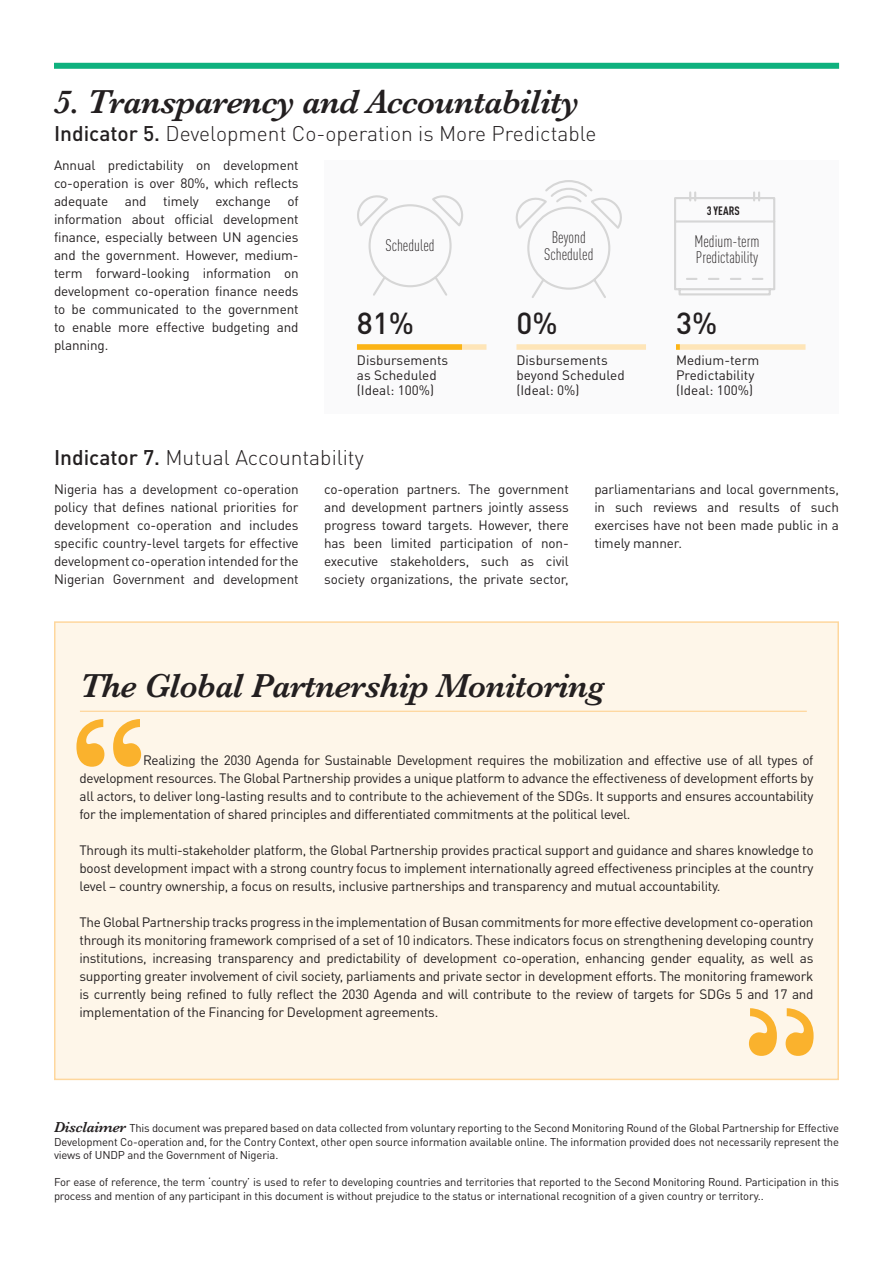
<style>
.page{position:relative;width:893px;height:1263px;background:#fff}
.page>*{position:absolute;margin:0;border:0;box-sizing:border-box;transform-origin:0 0}
.t1{font:700 136.8px "Baskerville";color:#fab22d}
.t2{font:italic 600 34.5px "Baskerville";letter-spacing:-.02em;color:#231f20}
.t3{font:500 30px "DIN Pro";color:#231f20}
.t4{font:300 21px "DIN Pro";color:#231f20}
.t5{font:300 condensed 16.5px "DIN Pro";color:#231f20}
.t6{font:13.5px/18px "DIN Pro";letter-spacing:-.01em;color:#231f20;text-align:justify}
.t7{font:700 condensed 12px "DIN Pro";color:#231f20}
.t8{font:11.25px/13.5px "DIN Pro";letter-spacing:-.015em;color:#231f20;text-align:justify}
.s1{font-weight:500}
.s2{font-family:"Baskerville";font-weight:600;font-style:italic;font-size:15px}
</style>
<div class="page">
<div style="left:54px;top:621px;width:785px;height:459px;background:#fef6e9;border:2px solid #fed79d"></div>
<hr style="left:80px;top:711px;width:727px;height:1px;background:#fed79d">
<div style="left:54px;top:63px;width:785px;height:6px;background:#0fb17e"></div>
<div style="left:324px;top:160px;width:515px;height:254px;background:#fafafb"></div>
<div style="left:516px;top:344px;width:130px;height:6px;background:#fee5b8"></div>
<div style="left:676px;top:344px;width:129px;height:6px;background:#fee5b8"></div>
<svg style="left:676px;top:344px;width:4px;height:6px"></svg>
<div style="left:357px;top:344px;width:129px;height:6px;background:#fee5b8"></div>
<div style="left:357px;top:344px;width:105px;height:6px;background:#fbb416"></div>
<svg style="left:357px;top:195px;width:106px;height:101px"></svg>
<svg style="left:515px;top:180px;width:107px;height:118px"></svg>
<svg style="left:674px;top:191px;width:102px;height:105px"></svg>
<p class="t2" style="left:54px;top:79px;width:527px">5. Transparency and Accountability</p>
<p class="t4" style="left:54px;top:117px;width:544px"><span class="s1">Indicator 5.</span> Development Co-operation is More Predictable</p>
<p class="t6" style="left:54px;top:155px;width:246px">Annual predictability on development co-operation is over 80%, which reflects adequate and timely exchange of information about official development finance, especially between UN agencies and the government. However, medium&shy;term forward-looking information on development co-operation finance needs to be communicated to the government to enable more effective budgeting and planning.</p>
<p class="t5" style="left:385px;top:233px;width:51px">Scheduled</p>
<p class="t5" style="left:552px;top:226px;width:36px">Beyond</p>
<p class="t5" style="left:544px;top:242px;width:51px">Scheduled</p>
<p class="t7" style="left:707px;top:202px;width:35px">3 YEARS</p>
<p class="t5" style="left:694px;top:229px;width:67px">Medium-term</p>
<p class="t5" style="left:696px;top:246px;width:64px">Predictability</p>
<p class="t3" style="left:357px;top:299px;width:59px">81%</p>
<p class="t3" style="left:516px;top:299px;width:43px">0%</p>
<p class="t3" style="left:676px;top:299px;width:43px">3%</p>
<p class="t6" style="left:357px;top:350px;width:93px">Disbursements</p>
<p class="t6" style="left:357px;top:365px;width:81px">as Scheduled</p>
<p class="t6" style="left:357px;top:380px;width:79px">(Ideal: 100%)</p>
<p class="t6" style="left:516px;top:350px;width:93px">Disbursements</p>
<p class="t6" style="left:516px;top:365px;width:110px">beyond Scheduled</p>
<p class="t6" style="left:516px;top:380px;width:65px">(Ideal: 0%)</p>
<p class="t6" style="left:676px;top:350px;width:85px">Medium-term</p>
<p class="t6" style="left:676px;top:365px;width:80px">Predictability</p>
<p class="t6" style="left:676px;top:380px;width:79px">(Ideal: 100%)</p>
<p class="t4" style="left:54px;top:441px;width:311px"><span class="s1">Indicator 7.</span> Mutual Accountability</p>
<p class="t6" style="left:54px;top:478px;width:246px">Nigeria has a development co-operation policy that defines national priorities for development co-operation and includes specific country-level targets for effective development co-operation intended for the Nigerian Government and development</p>
<p class="t6" style="left:324px;top:478px;width:246px">co-operation partners. The government and development partners jointly assess progress toward targets. However, there has been limited participation of non&shy;executive stakeholders, such as civil society organizations, the private sector,</p>
<p class="t6" style="left:594px;top:478px;width:246px">parliamentarians and local governments, in such reviews and results of such exercises have not been made public in a timely manner.</p>
<p class="t2" style="left:80px;top:662px;width:526px">The Global Partnership Monitoring</p>
<p class="t1" style="left:68px;top:671px;width:83px">“</p>
<p class="t6" style="left:80px;top:750px;width:735px;text-indent:64px">Realizing the 2030 Agenda for Sustainable Development requires the mobilization and effective use of all types of development resources. The Global Partnership provides a unique platform to advance the effectiveness of development efforts by all actors, to deliver long-lasting results and to contribute to the achievement of the SDGs. It supports and ensures accountability for the implementation of shared principles and differentiated commitments at the political level.</p>
<p class="t6" style="left:80px;top:840px;width:735px">Through its multi-stakeholder platform, the Global Partnership provides practical support and guidance and shares knowledge to boost development impact with a strong country focus to implement internationally agreed effectiveness principles at the country level – country ownership, a focus on results, inclusive partnerships and transparency and mutual accountability.</p>
<p class="t6" style="left:80px;top:912px;width:735px">The Global Partnership tracks progress in the implementation of Busan commitments for more effective development co-operation through its monitoring framework comprised of a set of 10 indicators. These indicators focus on strengthening developing country institutions, increasing transparency and predictability of development co-operation, enhancing gender equality, as well as supporting greater involvement of civil society, parliaments and private sector in development efforts. The monitoring framework is currently being refined to fully reflect the 2030 Agenda and will contribute to the review of targets for SDGs 5 and 17 and implementation of the Financing for Development agreements.</p>
<p class="t8" style="left:54px;top:1120px;width:786px"><span class="s2">Disclaimer</span> This document was prepared based on data collected from voluntary reporting to the Second Monitoring Round of the Global Partnership for Effective Development Co-operation and, for the Contry Context, other open source information available online. The information provided does not necessarily represent the views of UNDP and the Government of Nigeria.</p>
<p class="t8" style="left:54px;top:1174px;width:786px">For ease of reference, the term ‘country’ is used to refer to developing countries and territories that reported to the Second Monitoring Round. Participation in this process and mention of any participant in this document is without prejudice to the status or international recognition of a given country or territory..</p>
</div>
